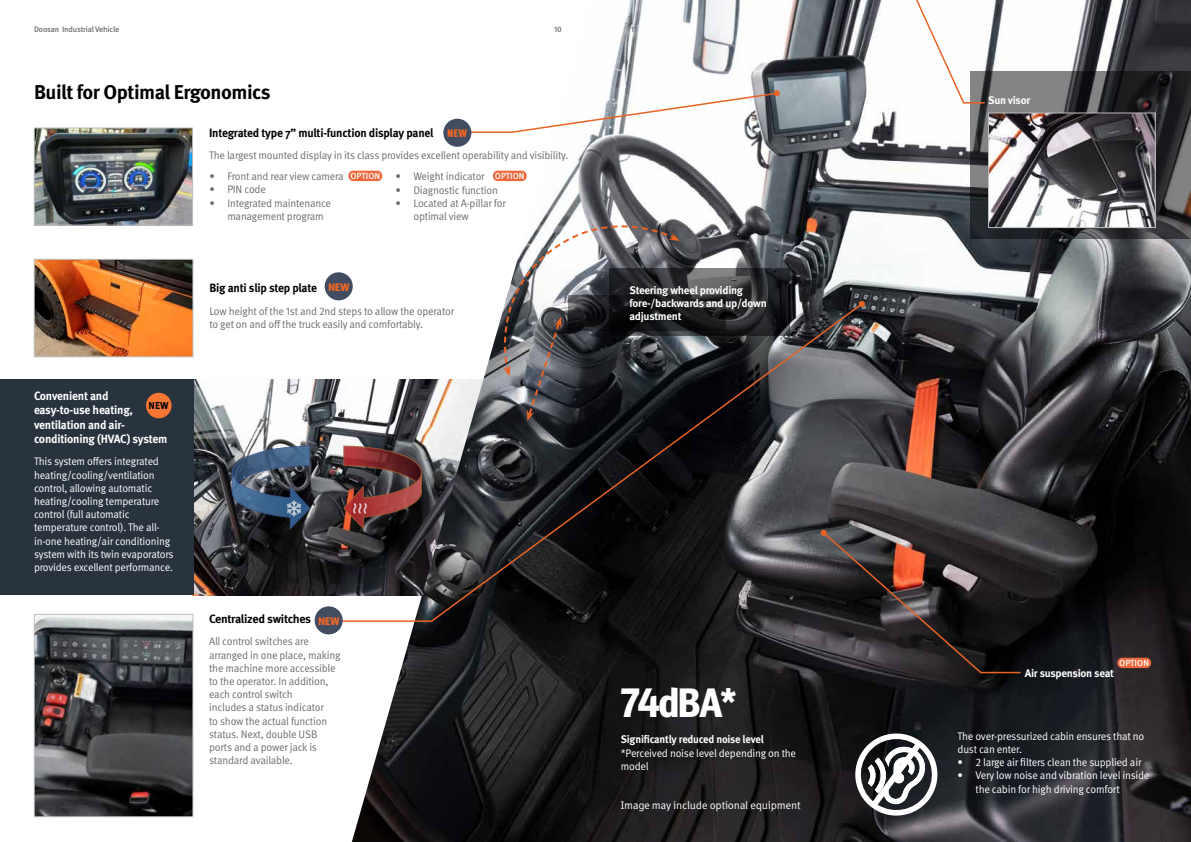
<style>
.page{position:relative;width:1191px;height:842px;background:#fff}
.page>*{position:absolute;margin:0;border:0;box-sizing:border-box;transform-origin:0 0}
.t1{font:700 41px "Meta Headline Pro";letter-spacing:-.02em;color:#fff;scale:.96 1}
.t2{font:700 20px "Meta Pro";letter-spacing:-.025em;color:#000}
.t3{font:700 12px/14.4px "Meta Pro";letter-spacing:-.02em;color:#fff;scale:.96 1}
.t4{font:700 12px "Meta Pro";letter-spacing:-.025em;color:#000;scale:.96 1}
.t5{font:700 12px "Meta Pro";letter-spacing:-.025em;color:#000}
.t6{font:11px/13.2px "Meta Pro";letter-spacing:-.02em;color:#6d6e71;scale:.96 1}
.t7{font:11px/13.2px "Meta Pro";letter-spacing:-.02em;color:#fff;scale:.96 1}
.t8{font:700 11px/13px "Meta Pro";letter-spacing:-.025em;color:#fff}
.t9{font:11px "Meta Correspondence Pro";letter-spacing:-.025em;color:#fff}
.t10{font:700 11px "Meta Pro";letter-spacing:-.025em;color:#fff;scale:.96 1}
.t11{font:700 11px "Meta Headline Pro";color:#f26722}
.t12{font:900 condensed 11px "Meta Pro";color:#f26722}
.t13{font:700 10px "Meta Correspondence Pro";color:#000}
.t14{font:500 8.9px "Meta Pro";color:#fff}
.t15{font:500 8px "Meta Pro";letter-spacing:-.025em;color:#6d6e71}
</style>
<div class="page">
<img style="left:193px;top:380px;width:129px;height:215px">
<svg style="left:222px;top:446px;width:88px;height:83px"></svg>
<img style="left:352px;top:0;width:839px;height:842px">
<svg style="left:680px;top:269px;width:109px;height:33px"></svg>
<svg style="left:499px;top:214px;width:181px;height:88px"></svg>
<svg style="left:568px;top:296px;width:158px;height:6px"></svg>
<svg style="left:820px;top:530px;width:202px;height:144px"></svg>
<div style="left:1117px;top:658px;width:34px;height:10px;background:#ed673b;border-radius:5px"></div>
<img style="left:36px;top:130px;width:155px;height:93px">
<div style="left:34px;top:128px;width:159px;height:97px;border:1px solid #bcbec0"></div>
<div style="left:348px;top:171px;width:34px;height:10px;background:#ed673b;border-radius:5px"></div>
<div style="left:493px;top:171px;width:34px;height:10px;background:#ed673b;border-radius:5px"></div>
<div style="left:0;top:380px;width:193px;height:215px;background:#29333e"></div>
<svg style="left:443px;top:90px;width:337px;height:44px"></svg>
<svg style="left:969px;top:71px;width:222px;height:167px"></svg>
<img style="left:990px;top:115px;width:163px;height:111px">
<div style="left:988px;top:113px;width:167px;height:115px;border:1px solid #bcbec0"></div>
<svg style="left:878px;top:0;width:108px;height:104px"></svg>
<img style="left:36px;top:616px;width:155px;height:199px">
<div style="left:34px;top:614px;width:159px;height:203px;border:1px solid #bcbec0"></div>
<svg style="left:322px;top:302px;width:542px;height:321px"></svg>
<svg style="left:859px;top:301px;width:6px;height:6px"></svg>
<img style="left:36px;top:261px;width:155px;height:94px">
<div style="left:34px;top:259px;width:159px;height:98px;border:1px solid #bcbec0"></div>
<svg style="left:850px;top:728px;width:93px;height:93px"></svg>
<div style="left:146px;top:393px;width:25px;height:25px;background:#f47632;border-radius:50%"></div>
<div style="left:325px;top:272px;width:28px;height:28px;background:#424d62;border-radius:50%"></div>
<div style="left:315px;top:606px;width:28px;height:28px;background:#424d62;border-radius:50%"></div>
<div style="left:443px;top:119px;width:28px;height:28px;background:#424d62;border-radius:50%"></div>
<p class="t15" style="left:34px;top:24px;width:87px">Doosan Industrial Vehicle</p>
<p class="t15" style="left:554px;top:24px;width:9px">10</p>
<p class="t15" style="left:631px;top:24px;width:8px">11</p>
<h2 class="t2" style="left:34px;top:80px;width:238px">Built for Optimal Ergonomics</h2>
<p class="t3" style="left:34px;top:389px;width:140px">Convenient and easy-to-use heating, ventilation and air&shy;conditioning (HVAC) system</p>
<p class="t7" style="left:34px;top:455px;width:147px">This system offers integrated heating/cooling/ventilation control, allowing automatic heating/cooling temperature control (full automatic temperature control). The all&shy;in-one heating/air conditioning system with its twin evaporators provides excellent performance.</p>
<p class="t13" style="left:149px;top:398px;width:22px">NEW</p>
<p class="t4" style="left:209px;top:125px;width:235px">Integrated type 7” multi-function display panel</p>
<p class="t6" style="left:209px;top:149px;width:376px">The largest mounted display in its class provides excellent operability and visibility.</p>
<p class="t14" style="left:350px;top:170px;width:31px">OPTION</p>
<p class="t14" style="left:495px;top:170px;width:31px">OPTION</p>
<p class="t12" style="left:447px;top:124px;width:21px">NEW</p>
<p class="t6" style="left:209px;top:170px;width:142px">• Front and rear view camera</p>
<p class="t6" style="left:209px;top:183px;width:60px">• PIN code</p>
<p class="t6" style="left:227px;top:197px;width:110px;text-indent:-18px">• Integrated maintenance management program</p>
<p class="t6" style="left:395px;top:170px;width:94px">• Weight indicator</p>
<p class="t6" style="left:395px;top:183px;width:108px">• Diagnostic function</p>
<p class="t6" style="left:413px;top:197px;width:98px;text-indent:-18px">• Located at A-pillar for optimal view</p>
<p class="t4" style="left:209px;top:280px;width:114px">Big anti slip step plate</p>
<p class="t6" style="left:209px;top:305px;width:256px">Low height of the 1st and 2nd steps to allow the operator to get on and off the truck easily and comfortably.</p>
<p class="t11" style="left:329px;top:278px;width:22px">NEW</p>
<p class="t5" style="left:209px;top:611px;width:103px">Centralized switches</p>
<p class="t6" style="left:209px;top:635px;width:138px">All control switches are arranged in one place, making the machine more accessible to the operator. In addition, each control switch<br>includes a status indicator<br>to show the actual function status. Next, double USB ports and a power jack is standard available.</p>
<p class="t11" style="left:318px;top:612px;width:22px">NEW</p>
<p class="t8" style="left:629px;top:284px;width:139px">Steering wheel providing fore-/backwards and up/down adjustment</p>
<h1 class="t1" style="left:621px;top:670px;width:123px">74dBA*</h1>
<p class="t10" style="left:621px;top:732px;width:150px">Significantly reduced noise level</p>
<p class="t7" style="left:621px;top:746px;width:184px">*Perceived noise level depending on the model</p>
<p class="t9" style="left:621px;top:797px;width:181px">Image may include optional equipment</p>
<p class="t8" style="left:988px;top:94px;width:44px">Sun visor</p>
<p class="t14" style="left:1119px;top:657px;width:31px">OPTION</p>
<p class="t8" style="left:1024px;top:667px;width:91px">Air suspension seat</p>
<p class="t7" style="left:957px;top:730px;width:196px">The over-pressurized cabin ensures that no dust can enter.</p>
<p class="t7" style="left:957px;top:756px;width:193px">• 2 large air filters clean the supplied air</p>
<p class="t7" style="left:975px;top:769px;width:183px;text-indent:-18px">• Very low noise and vibration level inside the cabin for high driving comfort</p>
</div>
